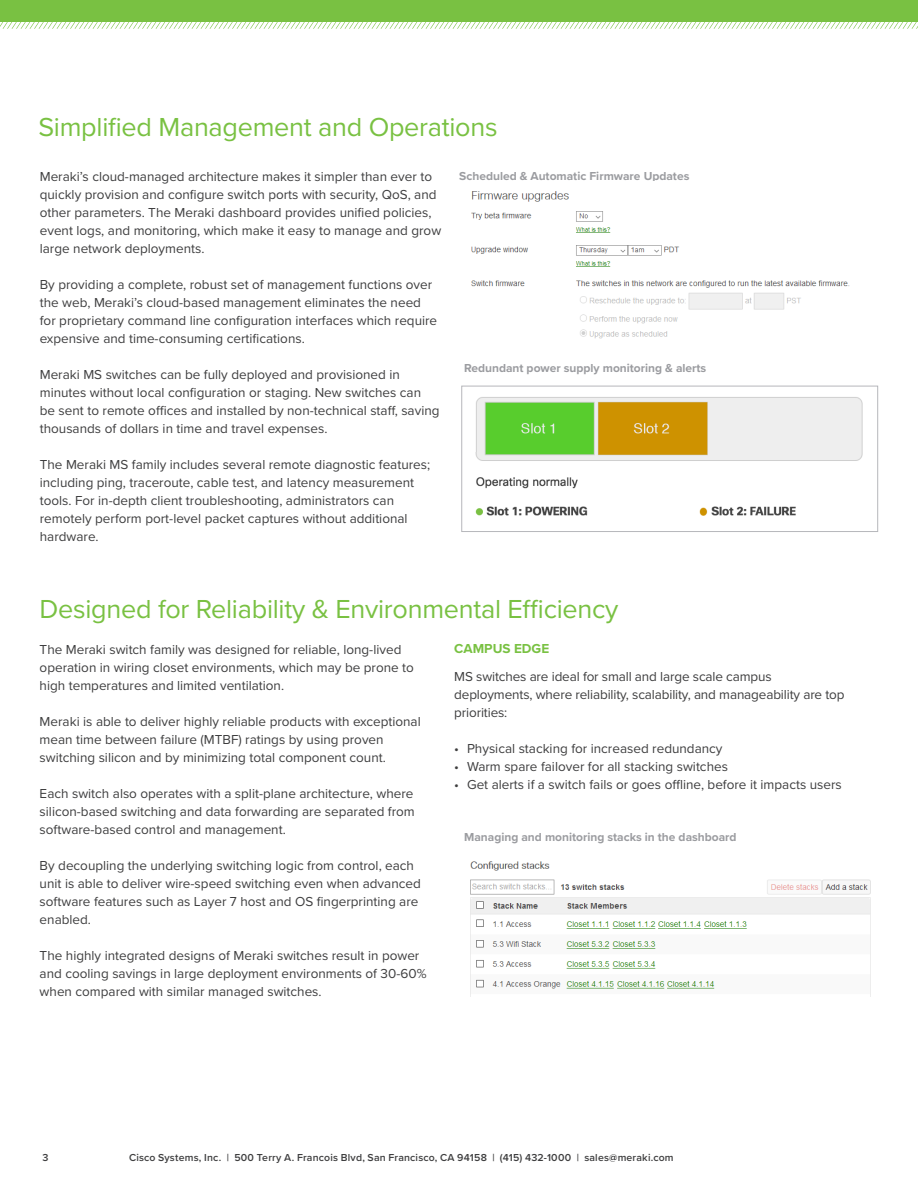
<style>
.page{position:relative;width:918px;height:1188px;background:#fff}
.page>*{position:absolute;margin:0;border:0;box-sizing:border-box;transform-origin:0 0}
.H2_Rule{font:27px "Proxima Nova";letter-spacing:-.01em;color:#79c142}
.H3_Rule{font:13.5px/18px "Proxima Nova";color:#3e3e3f}
.t1{font:700 13.5px "Proxima Nova";color:#79c142}
.t2{font:700 12px "Proxima Nova";color:#9b9ca0}
.t3{font:600 10.5px "Proxima Nova";letter-spacing:.02em;color:#3e3e3f}
</style>
<div class="page">
<div style="left:0;top:0;width:918px;height:22px;background:#79c142"></div>
<svg style="left:0;top:22px;width:918px;height:7px"></svg>
<img style="left:475px;top:397px;width:388px;height:119px">
<div style="left:461px;top:386px;width:417px;height:146px;border:1px solid #b6b7bb"></div>
<img style="left:471px;top:191px;width:379px;height:148px">
<img style="left:470px;top:861px;width:401px;height:136px">
<p class="H2_Rule" style="left:38px;top:107px;width:461px">Simplified Management and Operations</p>
<p class="t2" style="left:459px;top:167px;width:232px">Scheduled &amp; Automatic Firmware Updates</p>
<p class="H3_Rule" style="left:40px;top:167px;width:403px">Meraki’s cloud-managed architecture makes it simpler than ever to quickly provision and configure switch ports with security, QoS, and other parameters. The Meraki dashboard provides unified policies, event logs, and monitoring, which make it easy to manage and grow large network deployments.</p>
<p class="H3_Rule" style="left:40px;top:275px;width:399px">By providing a complete, robust set of management functions over the web, Meraki’s cloud-based management eliminates the need for proprietary command line configuration interfaces which require expensive and time-consuming certifications.</p>
<p class="H3_Rule" style="left:40px;top:365px;width:401px">Meraki MS switches can be fully deployed and provisioned in minutes without local configuration or staging. New switches can be sent to remote offices and installed by non-technical staff, saving thousands of dollars in time and travel expenses.</p>
<p class="H3_Rule" style="left:40px;top:455px;width:392px">The Meraki MS family includes several remote diagnostic features; including ping, traceroute, cable test, and latency measurement tools. For in-depth client troubleshooting, administrators can remotely perform port-level packet captures without additional hardware.</p>
<p class="t2" style="left:464px;top:359px;width:244px">Redundant power supply monitoring &amp; alerts</p>
<p class="H2_Rule" style="left:40px;top:588px;width:580px">Designed for Reliability &amp; Environmental Efficiency</p>
<p class="H3_Rule" style="left:40px;top:639px;width:376px">The Meraki switch family was designed for reliable, long-lived operation in wiring closet environments, which may be prone to high temperatures and limited ventilation.</p>
<p class="H3_Rule" style="left:40px;top:711px;width:383px">Meraki is able to deliver highly reliable products with exceptional mean time between failure (MTBF) ratings by using proven switching silicon and by minimizing total component count.</p>
<p class="H3_Rule" style="left:40px;top:783px;width:377px;text-align:justify">Each switch also operates with a split-plane architecture, where silicon-based switching and data forwarding are separated from software-based control and management.</p>
<p class="H3_Rule" style="left:40px;top:855px;width:383px">By decoupling the underlying switching logic from control, each unit is able to deliver wire-speed switching even when advanced software features such as Layer 7 host and OS fingerprinting are enabled.</p>
<p class="H3_Rule" style="left:40px;top:945px;width:388px">The highly integrated designs of Meraki switches result in power and cooling savings in large deployment environments of 30-60% when compared with similar managed switches.</p>
<p class="t1" style="left:454px;top:638px;width:96px">CAMPUS EDGE</p>
<p class="H3_Rule" style="left:454px;top:666px;width:392px">MS switches are ideal for small and large scale campus deployments, where reliability, scalability, and manageability are top priorities:</p>
<p class="H3_Rule" style="left:454px;top:738px;width:270px">• Physical stacking for increased redundancy</p>
<p class="H3_Rule" style="left:454px;top:756px;width:275px">• Warm spare failover for all stacking switches</p>
<p class="H3_Rule" style="left:454px;top:774px;width:389px">• Get alerts if a switch fails or goes offline, before it impacts users</p>
<p class="t2" style="left:464px;top:828px;width:274px">Managing and monitoring stacks in the dashboard</p>
<p class="t3" style="left:43px;top:1150px;width:8px">3</p>
<p class="t3" style="left:129px;top:1149px;width:546px">Cisco Systems, Inc. | 500 Terry A. Francois Blvd, San Francisco, CA 94158 | (415) 432-1000 | sales@meraki.com</p>
</div>
